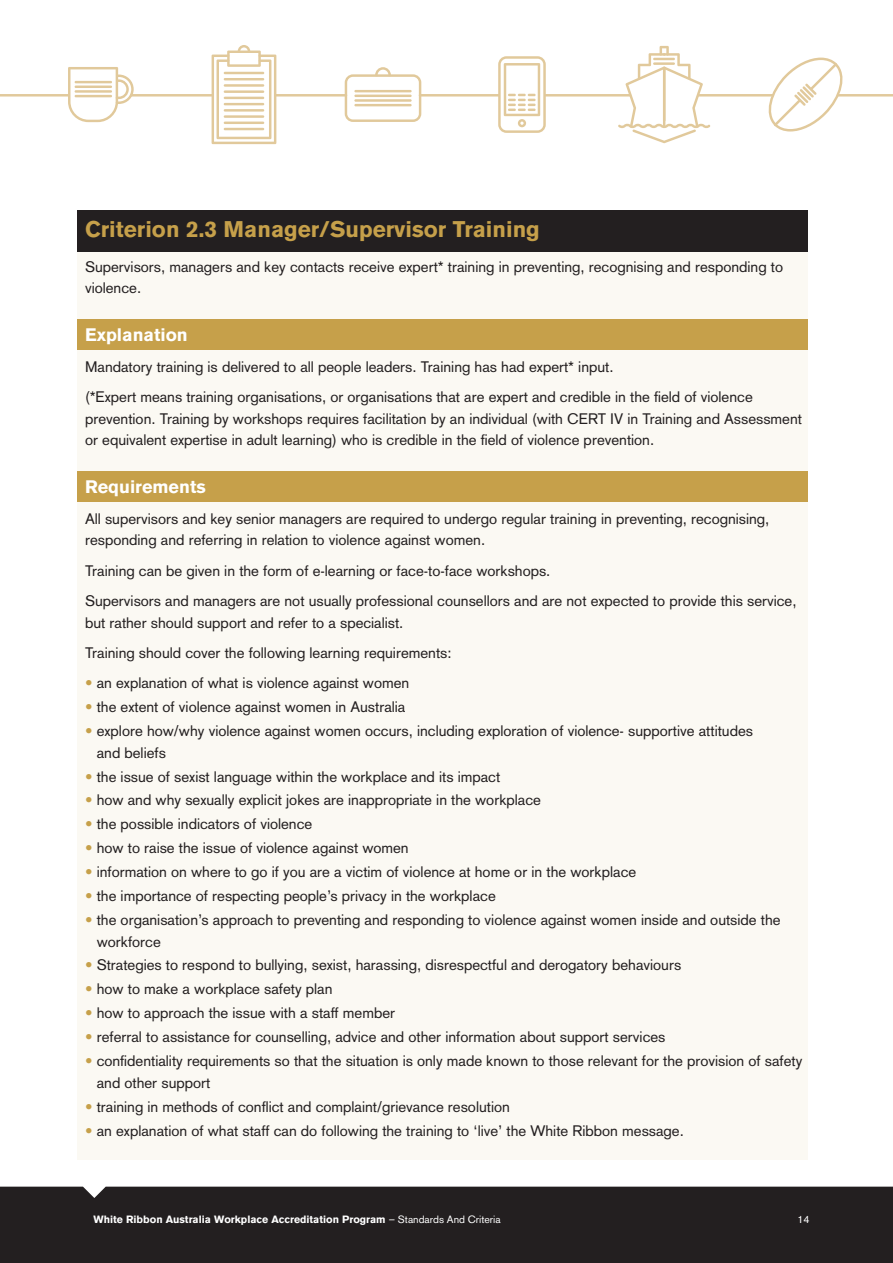
<style>
.page{position:relative;width:893px;height:1263px;background:#fff}
.page>*{position:absolute;margin:0;border:0;box-sizing:border-box;transform-origin:0 0}
.t1{font:700 22.5px "Akzidenz Grotesk BQ";color:#c6a04a}
.t2{font:700 18px "Akzidenz Grotesk BQ";color:#fff}
.t3{font:15px/21.8px "Akzidenz Grotesk";color:#231f20}
.t4{font:700 10.5px "Akzidenz Grotesk BQ";color:#fff}
.t5{font:10.5px "Akzidenz Grotesk BQ";color:#fff}
.s1{color:#c6a04a}
.s2{font-weight:400}
</style>
<div class="page">
<hr style="left:130px;top:94px;width:84px;height:3px;background:#e1c99b">
<hr style="left:274px;top:94px;width:73px;height:3px;background:#e1c99b">
<hr style="left:544px;top:94px;width:87px;height:3px;background:#e1c99b">
<hr style="left:697px;top:94px;width:77px;height:3px;background:#e1c99b">
<svg style="left:212px;top:45px;width:64px;height:99px"></svg>
<svg style="left:0;top:67px;width:134px;height:55px"></svg>
<hr style="left:75px;top:81px;width:37px;height:2px;background:#e1c99b">
<hr style="left:75px;top:86px;width:37px;height:2px;background:#e1c99b">
<hr style="left:75px;top:90px;width:37px;height:3px;background:#e1c99b">
<hr style="left:75px;top:95px;width:37px;height:2px;background:#e1c99b">
<svg style="left:618px;top:46px;width:92px;height:97px"></svg>
<svg style="left:763px;top:58px;width:130px;height:74px"></svg>
<svg style="left:345px;top:56px;width:201px;height:77px"></svg>
<hr style="left:354px;top:90px;width:58px;height:2px;background:#e1c99b">
<hr style="left:354px;top:95px;width:58px;height:2px;background:#e1c99b">
<hr style="left:354px;top:99px;width:58px;height:3px;background:#e1c99b">
<hr style="left:354px;top:104px;width:58px;height:2px;background:#e1c99b">
<div style="left:12px;top:1186px;width:869px;height:65px;background:#231f20"></div>
<div style="left:0;top:1186px;width:12px;height:77px;background:#231f20"></div>
<div style="left:881px;top:1186px;width:12px;height:77px;background:#231f20"></div>
<div style="left:0;top:1251px;width:893px;height:12px;background:#231f20"></div>
<div style="left:78px;top:242px;width:730px;height:191px;background:#fbf9f3"></div>
<div style="left:78px;top:429px;width:730px;height:731px;background:#fbf9f3"></div>
<div style="left:78px;top:210px;width:730px;height:42px;background:#231f20"></div>
<div style="left:78px;top:319px;width:730px;height:31px;background:#c6a04a"></div>
<div style="left:78px;top:471px;width:730px;height:31px;background:#c6a04a"></div>
<h1 class="t1" style="left:85px;top:216px;width:456px">Criterion 2.3 Manager/Supervisor Training</h1>
<p class="t3" style="left:85px;top:255px;width:699px">Supervisors, managers and key contacts receive expert* training in preventing, recognising and responding to violence.</p>
<p class="t2" style="left:85px;top:325px;width:104px">Explanation</p>
<p class="t3" style="left:85px;top:351px;width:669px;line-height:30.3px">Mandatory training is delivered to all people leaders. Training has had expert* input.<br>(*Expert means training organisations, or organisations that are expert and credible in the field of violence</p>
<p class="t3" style="left:85px;top:407px;width:718px">prevention. Training by workshops requires facilitation by an individual (with CERT IV in Training and Assessment or equivalent expertise in adult learning) who is credible in the field of violence prevention.</p>
<p class="t2" style="left:85px;top:477px;width:122px">Requirements</p>
<p class="t3" style="left:85px;top:507px;width:686px">All supervisors and key senior managers are required to undergo regular training in preventing, recognising, responding and referring in relation to violence against women.</p>
<p class="t3" style="left:85px;top:555px;width:713px;line-height:30.3px">Training can be given in the form of e-learning or face-to-face workshops.<br>Supervisors and managers are not usually professional counsellors and are not expected to provide this service,</p>
<p class="t3" style="left:85px;top:607px;width:368px;line-height:30.3px">but rather should support and refer to a specialist.<br>Training should cover the following learning requirements:</p>
<p class="t3" style="left:85px;top:672px;width:326px"><span class="s1">•</span> an explanation of what is violence against women</p>
<p class="t3" style="left:85px;top:696px;width:322px"><span class="s1">•</span> the extent of violence against women in Australia</p>
<p class="t3" style="left:97px;top:720px;width:658px;text-indent:-12px"><span class="s1">•</span> explore how/why violence against women occurs, including exploration of violence- supportive attitudes and beliefs</p>
<p class="t3" style="left:85px;top:765px;width:417px"><span class="s1">•</span> the issue of sexist language within the workplace and its impact</p>
<p class="t3" style="left:85px;top:789px;width:457px"><span class="s1">•</span> how and why sexually explicit jokes are inappropriate in the workplace</p>
<p class="t3" style="left:85px;top:813px;width:229px"><span class="s1">•</span> the possible indicators of violence</p>
<p class="t3" style="left:85px;top:837px;width:325px"><span class="s1">•</span> how to raise the issue of violence against women</p>
<p class="t3" style="left:85px;top:861px;width:553px"><span class="s1">•</span> information on where to go if you are a victim of violence at home or in the workplace</p>
<p class="t3" style="left:85px;top:885px;width:412px"><span class="s1">•</span> the importance of respecting people’s privacy in the workplace</p>
<p class="t3" style="left:97px;top:909px;width:685px;text-indent:-12px"><span class="s1">•</span> the organisation’s approach to preventing and responding to violence against women inside and outside the workforce</p>
<p class="t3" style="left:85px;top:954px;width:598px"><span class="s1">•</span> Strategies to respond to bullying, sexist, harassing, disrespectful and derogatory behaviours</p>
<p class="t3" style="left:85px;top:978px;width:249px"><span class="s1">•</span> how to make a workplace safety plan</p>
<p class="t3" style="left:85px;top:1002px;width:312px"><span class="s1">•</span> how to approach the issue with a staff member</p>
<p class="t3" style="left:85px;top:1026px;width:582px"><span class="s1">•</span> referral to assistance for counselling, advice and other information about support services</p>
<p class="t3" style="left:97px;top:1050px;width:707px;text-indent:-12px"><span class="s1">•</span> confidentiality requirements so that the situation is only made known to those relevant for the provision of safety and other support</p>
<p class="t3" style="left:85px;top:1095px;width:426px"><span class="s1">•</span> training in methods of conflict and complaint/grievance resolution</p>
<p class="t3" style="left:85px;top:1119px;width:600px"><span class="s1">•</span> an explanation of what staff can do following the training to ‘live’ the White Ribbon message.</p>
<p class="t4" style="left:94px;top:1213px;width:409px">White Ribbon Australia Workplace Accreditation Program <span class="s2">– Standards And Criteria</span></p>
<p class="t5" style="left:797px;top:1213px;width:14px">14</p>
</div>
